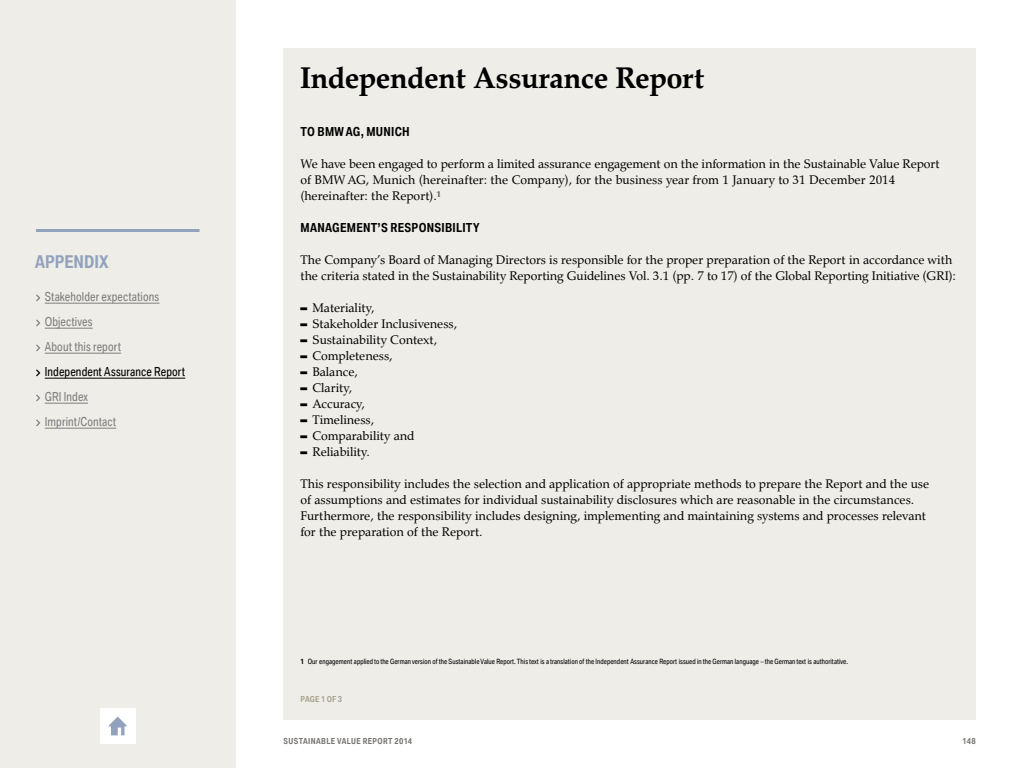
<style>
.page{position:relative;width:1024px;height:768px;background:#fff}
.page>*{position:absolute;margin:0;border:0;box-sizing:border-box;transform-origin:0 0}
.t1{font:700 30px "BMW Group Serif";color:#000}
.t2{font:700 17px "BMW Group Condensed";letter-spacing:-.01em;color:#92a2bd}
.t3{font:12.5px/16px "BMW Group Serif";color:#000}
.t4{font:12px/25px "BMW Group Condensed";color:#808080}
.t5{font:700 12px "BMW Group Condensed";letter-spacing:.015em;color:#000}
.t6{font:12px "BMW Group Condensed";color:#000}
.t7{font:700 8px "BMW Group Condensed";letter-spacing:.04em;color:#777571}
.t8{font:700 8px "BMW Group Condensed";letter-spacing:.015em;color:#aaa38e}
.t9{font:7px "BMW Group Condensed";color:#000}
.s1{font-family:"BMW Group Condensed";font-weight:700;font-size:25px}
.s2{font-weight:700}
</style>
<div class="page">
<div style="left:0;top:0;width:236px;height:768px;background:#eeede8"></div>
<div style="left:284px;top:48px;width:692px;height:672px;background:#eeede8"></div>
<hr style="left:36px;top:229px;width:164px;height:3px;background:#92a2bd">
<div style="left:100px;top:708px;width:36px;height:36px;background:#fff"></div>
<svg style="left:109px;top:717px;width:18px;height:18px"></svg>
<hr style="left:45px;top:303px;width:114px;height:1px;background:#808080">
<hr style="left:45px;top:328px;width:48px;height:1px;background:#808080">
<hr style="left:45px;top:353px;width:76px;height:1px;background:#808080">
<hr style="left:45px;top:378px;width:140px;height:1px;background:#000">
<hr style="left:45px;top:403px;width:43px;height:1px;background:#808080">
<hr style="left:45px;top:428px;width:71px;height:1px;background:#808080">
<svg style="left:36px;top:294px;width:4px;height:7px"></svg>
<svg style="left:36px;top:319px;width:4px;height:7px"></svg>
<svg style="left:36px;top:344px;width:4px;height:7px"></svg>
<svg style="left:36px;top:369px;width:4px;height:7px"></svg>
<svg style="left:36px;top:394px;width:4px;height:7px"></svg>
<svg style="left:36px;top:419px;width:4px;height:7px"></svg>
<h2 class="t2" style="left:35px;top:251px;width:75px">APPENDIX</h2>
<p class="t4" style="left:45px;top:284px;width:116px">Stakeholder expectations<br>Objectives<br>About this report</p>
<p class="t6" style="left:45px;top:364px;width:142px">Independent Assurance Report</p>
<p class="t4" style="left:45px;top:384px;width:73px">GRI Index<br>Imprint/Contact</p>
<h1 class="t1" style="left:300px;top:55px;width:406px">Independent Assurance Report</h1>
<p class="t5" style="left:300px;top:124px;width:111px">TO BMWAG, MUNICH</p>
<p class="t3" style="left:300px;top:155px;width:641px">We have been engaged to perform a limited assurance engagement on the information in the Sustainable Value Report of BMWAG, Munich (hereinafter: the Company), for the business year from 1 January to 31 December 2014 (hereinafter: the Report).¹</p>
<p class="t5" style="left:300px;top:220px;width:181px">MANAGEMENT’S RESPONSIBILITY</p>
<p class="t3" style="left:300px;top:251px;width:657px">The Company’s Board of Managing Directors is responsible for the proper preparation of the Report in accordance with the criteria stated in the Sustainability Reporting Guidelines Vol. 3.1 (pp. 7 to 17) of the Global Reporting Initiative (GRI):</p>
<p class="t3" style="left:300px;top:299px;width:76px"><span class="s1">–</span> Materiality,</p>
<p class="t3" style="left:300px;top:315px;width:158px"><span class="s1">–</span> Stakeholder Inclusiveness,</p>
<p class="t3" style="left:300px;top:331px;width:138px"><span class="s1">–</span> Sustainability Context,</p>
<p class="t3" style="left:300px;top:347px;width:94px"><span class="s1">–</span> Completeness,</p>
<p class="t3" style="left:300px;top:363px;width:59px"><span class="s1">–</span> Balance,</p>
<p class="t3" style="left:300px;top:379px;width:53px"><span class="s1">–</span> Clarity,</p>
<p class="t3" style="left:300px;top:395px;width:66px"><span class="s1">–</span> Accuracy,</p>
<p class="t3" style="left:300px;top:411px;width:75px"><span class="s1">–</span> Timeliness,</p>
<p class="t3" style="left:300px;top:427px;width:115px"><span class="s1">–</span> Comparability and</p>
<p class="t3" style="left:300px;top:443px;width:71px"><span class="s1">–</span> Reliability.</p>
<p class="t3" style="left:301px;top:475px;width:630px">This responsibility includes the selection and application of appropriate methods to prepare the Report and the use of assumptions and estimates for individual sustainability disclosures which are reasonable in the circumstances.<br>Furthermore, the responsibility includes designing, implementing and maintaining systems and processes relevant for the preparation of the Report.</p>
<p class="t9" style="left:300px;top:657px;width:549px"><span class="s2">1</span> Our engagement applied to the German version of the Sustainable Value Report. This text is a translation of the Independent Assurance Report issued in the German language – the German text is authoritative.</p>
<p class="t8" style="left:300px;top:694px;width:43px">PAGE 1 OF 3</p>
<p class="t7" style="left:284px;top:736px;width:130px">SUSTAINABLE VALUE REPORT 2014</p>
<p class="t7" style="left:963px;top:736px;width:15px">148</p>
</div>
